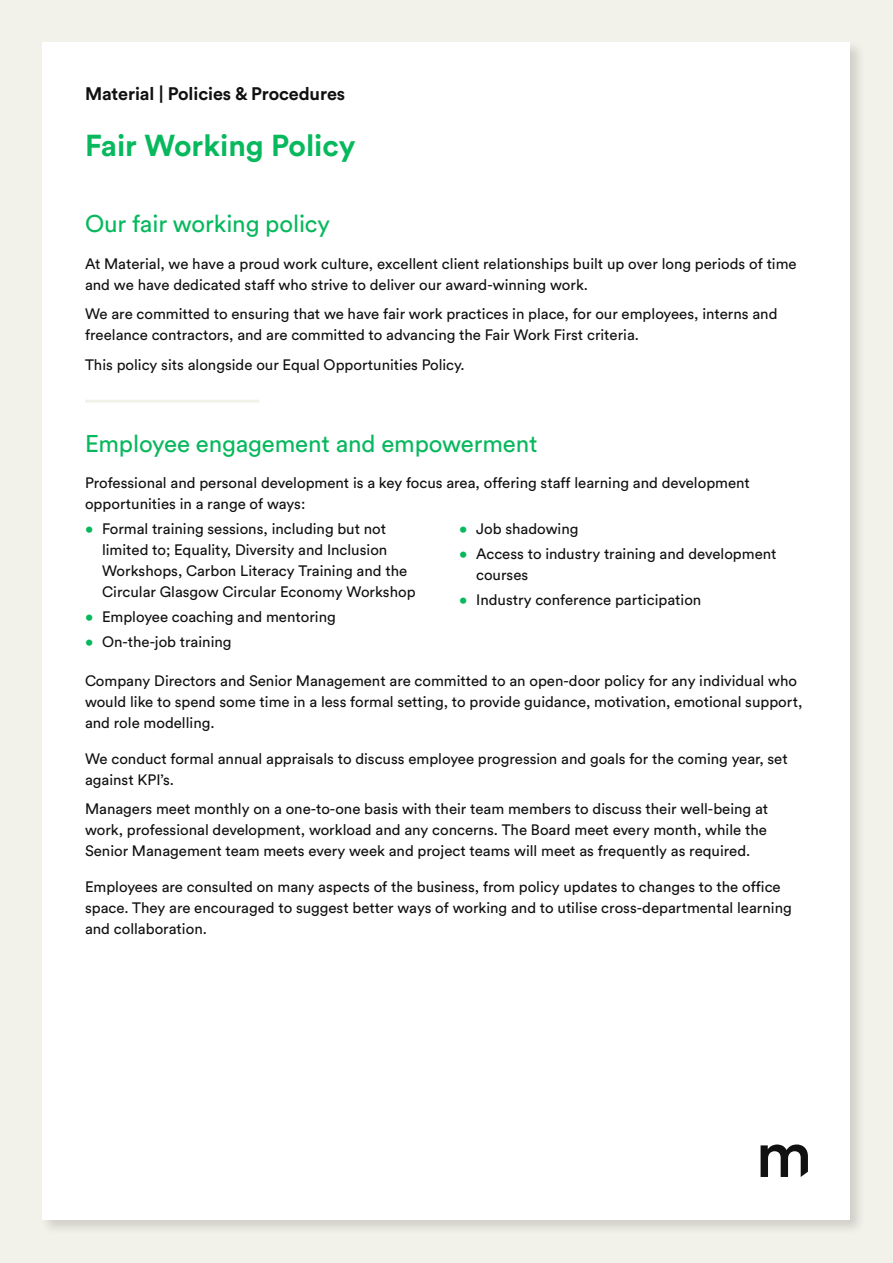
<style>
.page{position:relative;width:893px;height:1263px;background:#f2f2ea}
.page>*{position:absolute;margin:0;border:0;box-sizing:border-box;transform-origin:0 0}
.t1{font:700 30px "Circular Std";color:#07b85d}
.t2{font:24px "Circular Std";letter-spacing:-.005em;color:#07b85d}
.t3{font:700 18px "Circular Std";letter-spacing:-.005em;color:#111}
.t4{font:15px/21px "Circular Std";color:#111}
.s1{color:#07b85d}
</style>
<div class="page">
<div style="left:40px;top:40px;width:826px;height:1196px;background:#111;opacity:.15"></div>
<div style="left:43px;top:43px;width:807px;height:1177px;background:#fff"></div>
<svg style="left:761px;top:1144px;width:47px;height:33px"></svg>
<hr style="left:85px;top:400px;width:174px;height:3px;background:#f2f2ea">
<p class="t3" style="left:85px;top:82px;width:262px">Material | Policies &amp; Procedures</p>
<p class="t1" style="left:85px;top:126px;width:272px">Fair Working Policy</p>
<p class="t2" style="left:85px;top:209px;width:246px">Our fair working policy</p>
<p class="t4" style="left:85px;top:253px;width:713px">At Material, we have a proud work culture, excellent client relationships built up over long periods of time and we have dedicated staff who strive to deliver our award-winning work.</p>
<p class="t4" style="left:85px;top:303px;width:694px">We are committed to ensuring that we have fair work practices in place, for our employees, interns and freelance contractors, and are committed to advancing the Fair Work First criteria.</p>
<p class="t4" style="left:85px;top:354px;width:381px">This policy sits alongside our Equal Opportunities Policy.</p>
<p class="t2" style="left:85px;top:429px;width:454px">Employee engagement and empowerment</p>
<p class="t4" style="left:85px;top:472px;width:666px">Professional and personal development is a key focus area, offering staff learning and development opportunities in a range of ways:</p>
<p class="t4" style="left:102px;top:518px;width:315px;text-indent:-17px"><span class="s1">•</span> Formal training sessions, including but not limited to; Equality, Diversity and Inclusion Workshops, Carbon Literacy Training and the Circular Glasgow Circular Economy Workshop</p>
<p class="t4" style="left:85px;top:606px;width:252px"><span class="s1">•</span> Employee coaching and mentoring</p>
<p class="t4" style="left:85px;top:631px;width:148px"><span class="s1">•</span> On-the-job training</p>
<p class="t4" style="left:459px;top:518px;width:121px"><span class="s1">•</span> Job shadowing</p>
<p class="t4" style="left:476px;top:543px;width:302px;text-indent:-17px"><span class="s1">•</span> Access to industry training and development courses</p>
<p class="t4" style="left:459px;top:589px;width:244px"><span class="s1">•</span> Industry conference participation</p>
<p class="t4" style="left:85px;top:670px;width:719px">Company Directors and Senior Management are committed to an open-door policy for any individual who would like to spend some time in a less formal setting, to provide guidance, motivation, emotional support, and role modelling.</p>
<p class="t4" style="left:85px;top:748px;width:704px">We conduct formal annual appraisals to discuss employee progression and goals for the coming year, set against KPI’s.</p>
<p class="t4" style="left:85px;top:798px;width:685px;text-align:justify">Managers meet monthly on a one-to-one basis with their team members to discuss their well-being at work, professional development, workload and any concerns. The Board meet every month, while the Senior Management team meets every week and project teams will meet as frequently as required.</p>
<p class="t4" style="left:85px;top:876px;width:708px">Employees are consulted on many aspects of the business, from policy updates to changes to the office space. They are encouraged to suggest better ways of working and to utilise cross-departmental learning and collaboration.</p>
</div>
